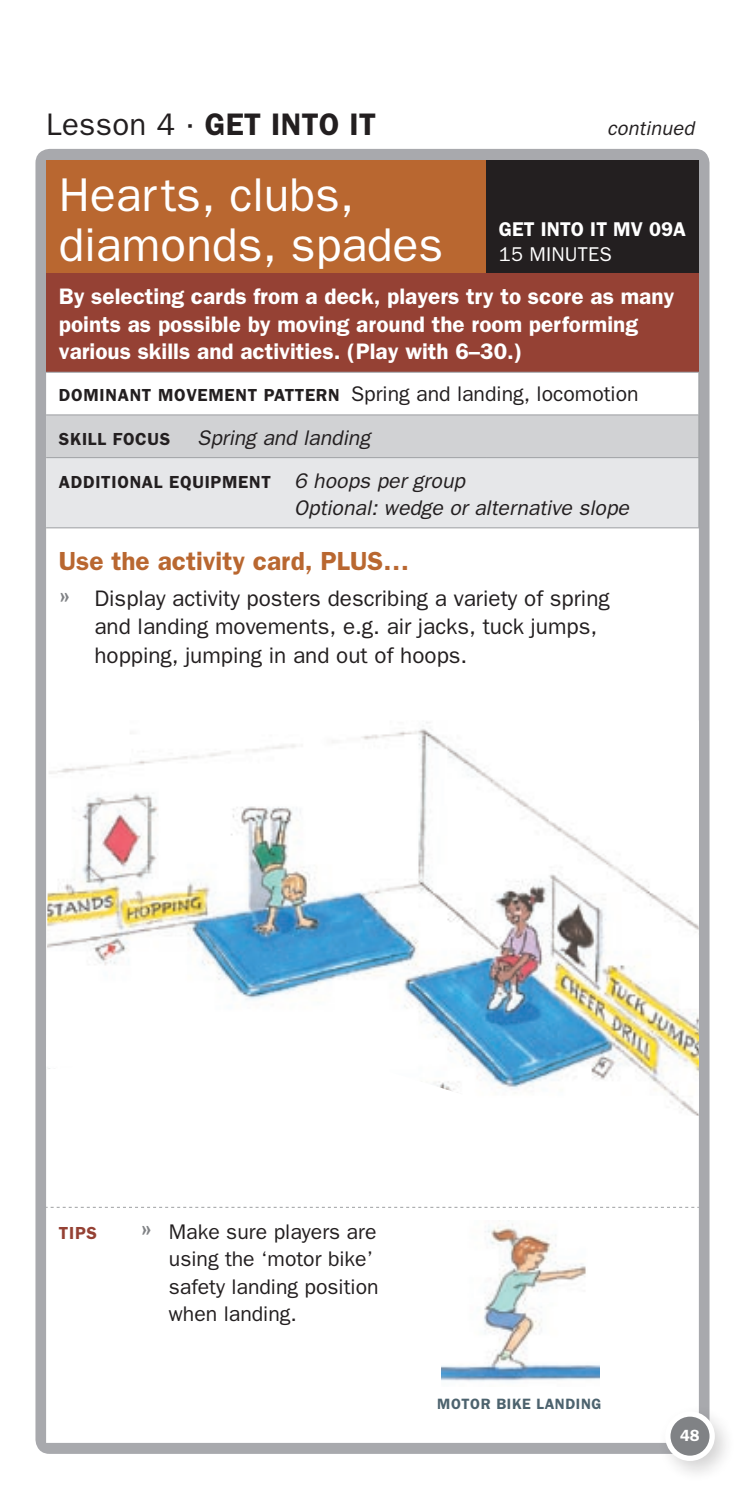
<style>
.page{position:relative;width:745px;height:1489px;background:#fff}
.page>*{position:absolute;margin:0;border:0;box-sizing:border-box;transform-origin:0 0}
.t1{font:47.5px/50px "Franklin Gothic";color:#fff}
.t2{font:31.25px "Franklin Gothic";letter-spacing:.01em;color:#231f20}
.t3{font:600 31.25px "Franklin Gothic";color:#231f20}
.t4{font:600 26.25px "Franklin Gothic";color:#b96730}
.t5{font:600 22.5px/27.5px "Franklin Gothic";color:#fff}
.t6{font:22.5px/28.5px "Franklin Gothic";color:#231f20}
.t7{font:21.25px/27.5px "Franklin Gothic";color:#231f20}
.t8{font:italic 21.25px/27.5px "Franklin Gothic";color:#231f20}
.t9{font:600 20px "Franklin Gothic";letter-spacing:.005em;color:#fff}
.t10{font:italic 20px "Franklin Gothic";letter-spacing:.01em;color:#231f20}
.t11{font:20px "Franklin Gothic";color:#fff}
.t12{font:600 17.5px "Franklin Gothic";letter-spacing:.04em;color:#231f20}
.t13{font:600 17.5px "Franklin Gothic";color:#954134}
.t14{font:600 16.25px "Franklin Gothic";color:#fff}
.t15{font:600 15px "Franklin Gothic";letter-spacing:.04em;color:#4d636e}
.s1{font-weight:600}
.s2{font-weight:600;font-size:17.5px}
.s3{font-weight:600;font-size:30px;color:#808285}
</style>
<div class="page">
<div style="left:35px;top:149px;width:674px;height:1304px;background:#a8a9ad;border-radius:14px"></div>
<div style="left:46px;top:159px;width:439px;height:114px;background:#b96730"></div>
<div style="left:485px;top:159px;width:213px;height:114px;background:#231f20"></div>
<div style="left:46px;top:273px;width:652px;height:99px;background:#954134"></div>
<div style="left:46px;top:373px;width:652px;height:1069px;background:#fff"></div>
<div style="left:46px;top:415px;width:652px;height:42px;background:#d1d2d4"></div>
<div style="left:46px;top:457px;width:652px;height:71px;background:#e6e7e9"></div>
<hr style="left:698px;top:415px;width:1px;height:42px;background:#9d9fa2">
<hr style="left:46px;top:457px;width:439px;height:1px;background:#9d9fa2">
<hr style="left:485px;top:457px;width:213px;height:1px;background:#9d9fa2">
<hr style="left:698px;top:458px;width:1px;height:69px;background:#9d9fa2">
<hr style="left:46px;top:527px;width:439px;height:1px;background:#9d9fa2">
<hr style="left:485px;top:527px;width:213px;height:1px;background:#9d9fa2">
<svg style="left:46px;top:1206px;width:652px;height:1px"></svg>
<hr style="left:46px;top:372px;width:439px;height:1px;background:#9d9fa2">
<hr style="left:485px;top:372px;width:213px;height:1px;background:#9d9fa2">
<hr style="left:698px;top:372px;width:1px;height:42px;background:#9d9fa2">
<hr style="left:46px;top:414px;width:439px;height:1px;background:#9d9fa2">
<hr style="left:485px;top:414px;width:213px;height:1px;background:#9d9fa2">
<img style="left:46px;top:720px;width:652px;height:395px">
<img style="left:441px;top:1220px;width:157px;height:166px">
<div style="left:656px;top:1402px;width:88px;height:86px;background:#231f20;opacity:.2"></div>
<div style="left:664px;top:1411px;width:50px;height:49px;background:#fff;border-radius:50%"></div>
<div style="left:670px;top:1416px;width:39px;height:39px;background:#808285;border-radius:50%"></div>
<h2 class="t2" style="left:46px;top:106px;width:254px">Lesson 4 · <span class="s1">GET INTO</span></h2>
<h2 class="t3" style="left:349px;top:105px;width:27px">IT</h2>
<p class="t10" style="left:606px;top:116px;width:89px">continued</p>
<h1 class="t1" style="left:59px;top:168px;width:385px">Hearts, clubs, diamonds, spades</h1>
<p class="t9" style="left:498px;top:217px;width:61px">GET INTO</p>
<p class="t9" style="left:590px;top:217px;width:97px">IT MV 09A</p>
<p class="t11" style="left:498px;top:242px;width:44px">15 minutes</p>
<p class="t5" style="left:59px;top:282px;width:616px">By selecting cards from a deck, players try to score as many points as possible by moving around the room performing various skills and activities. (Play with 6–30.)</p>
<p class="t7" style="left:59px;top:379px;width:581px"><span class="s2">Domi nant Movement Pattern</span> Spring and landing, locomotion</p>
<p class="t12" style="left:59px;top:428px;width:32px">Skill</p>
<p class="t12" style="left:113px;top:428px;width:59px">Focus</p>
<p class="t8" style="left:197px;top:423px;width:174px">Spring and landing</p>
<p class="t12" style="left:59px;top:471px;width:200px">ADDITIONAL EQU IPMENT</p>
<p class="t8" style="left:294px;top:466px;width:336px">6 hoops per group<br>Optional: wedge or alternative slope</p>
<p class="t4" style="left:59px;top:546px;width:352px">Use the activity card, PLUS …</p>
<p class="t6" style="left:94px;top:583px;width:516px;text-indent:-35px"><span class="s3">»</span> Display activity posters describing a variety of spring and landing movements, e.g. air jacks, tuck jumps, hopping, jumping in and out of hoops.</p>
<p class="t13" style="left:59px;top:1222px;width:40px">tips</p>
<p class="t7" style="left:169px;top:1217px;width:211px;text-indent:-28px"><span class="s3">»</span> Make sure players are using the ‘motor bike’ safety landing position when landing.</p>
<p class="t15" style="left:437px;top:1395px;width:164px">Motor bi ke landing</p>
<p class="t14" style="left:679px;top:1425px;width:21px">48</p>
</div>
